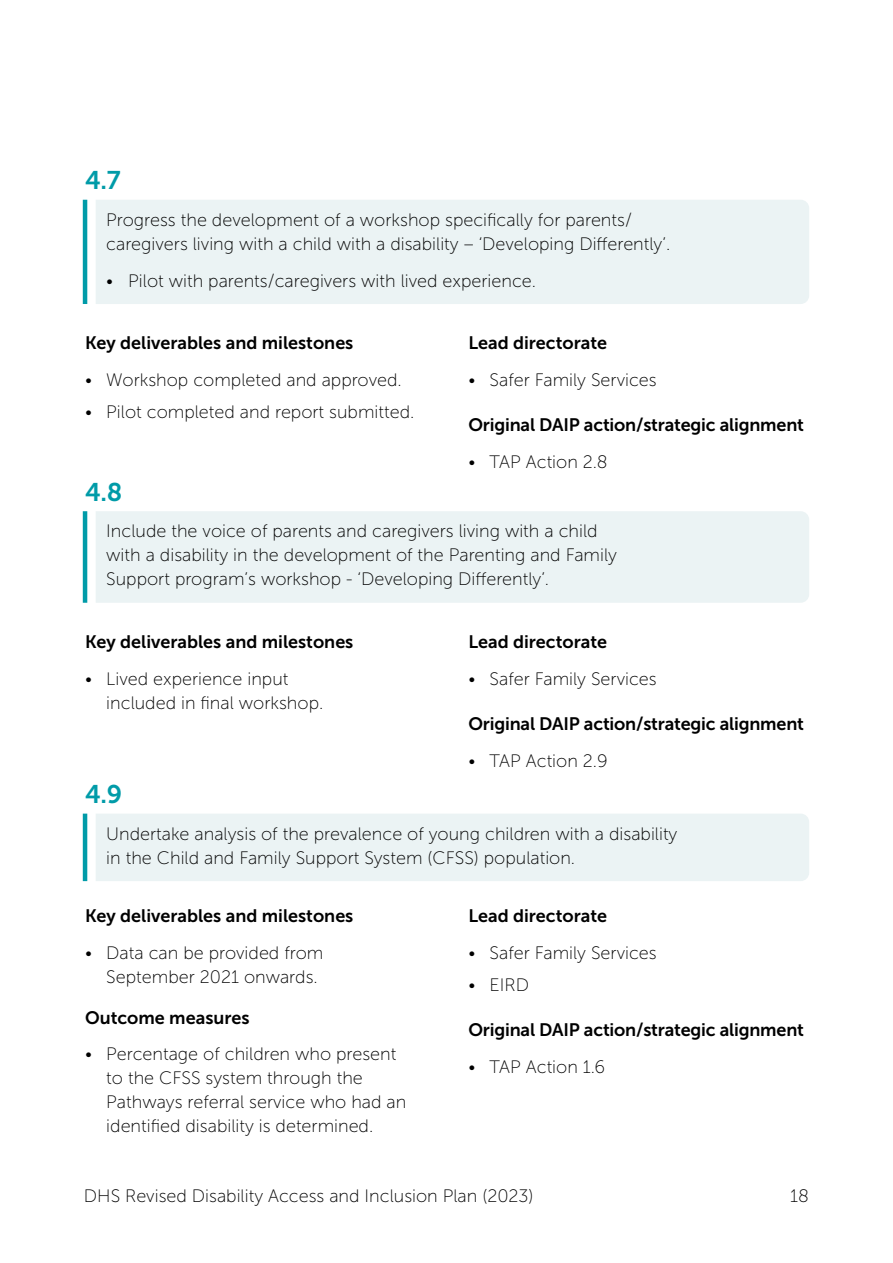
<style>
.page{position:relative;width:893px;height:1263px;background:#fff}
.page>*{position:absolute;margin:0;border:0;box-sizing:border-box;transform-origin:0 0}
.t1{font:25.5px "Museo Sans 700";color:#009ba8}
.t2{font:18px/24px "Museo Sans 100";color:#000}
.t3{font:18px "Museo Sans 700";color:#000}
</style>
<div class="page">
<div style="left:96px;top:200px;width:713px;height:104px;background:#ebf3f4"></div>
<hr style="left:83px;top:200px;width:4px;height:104px;background:#009ba8">
<div style="left:96px;top:511px;width:713px;height:92px;background:#ebf3f4"></div>
<hr style="left:83px;top:511px;width:4px;height:92px;background:#009ba8">
<div style="left:96px;top:814px;width:713px;height:67px;background:#ebf3f4"></div>
<hr style="left:83px;top:814px;width:4px;height:67px;background:#009ba8">
<p class="t1" style="left:85px;top:166px;width:37px">4.7</p>
<p class="t2" style="left:106px;top:208px;width:565px">Progress the development of a workshop specifically for parents/ caregivers living with a child with a disability – ‘Developing Differently’.</p>
<p class="t2" style="left:106px;top:269px;width:431px">• Pilot with parents/caregivers with lived experience.</p>
<p class="t3" style="left:85px;top:333px;width:270px">Key deliverables and milestones</p>
<p class="t2" style="left:85px;top:368px;width:318px">• Workshop completed and approved.</p>
<p class="t2" style="left:85px;top:400px;width:331px">• Pilot completed and report submitted.</p>
<p class="t3" style="left:468px;top:333px;width:140px">Lead directorate</p>
<p class="t2" style="left:468px;top:368px;width:190px">• Safer Family Services</p>
<p class="t3" style="left:468px;top:415px;width:337px">Original DAIP action/strategic alignment</p>
<p class="t2" style="left:468px;top:450px;width:141px">• TAP Action 2.8</p>
<p class="t1" style="left:85px;top:478px;width:39px">4.8</p>
<p class="t2" style="left:106px;top:519px;width:512px">Include the voice of parents and caregivers living with a child with a disability in the development of the Parenting and Family<br>Support program’s workshop - ‘Developing Differently’.</p>
<p class="t3" style="left:85px;top:631px;width:270px">Key deliverables and milestones</p>
<p class="t2" style="left:106px;top:666px;width:219px;text-indent:-21px">• Lived experience input included in final workshop.</p>
<p class="t3" style="left:468px;top:631px;width:140px">Lead directorate</p>
<p class="t2" style="left:468px;top:666px;width:190px">• Safer Family Services</p>
<p class="t3" style="left:468px;top:713px;width:337px">Original DAIP action/strategic alignment</p>
<p class="t2" style="left:468px;top:748px;width:141px">• TAP Action 2.9</p>
<p class="t1" style="left:85px;top:780px;width:39px">4.9</p>
<p class="t2" style="left:106px;top:822px;width:573px">Undertake analysis of the prevalence of young children with a disability in the Child and Family Support System (CFSS) population.</p>
<p class="t3" style="left:85px;top:906px;width:270px">Key deliverables and milestones</p>
<p class="t2" style="left:106px;top:941px;width:219px;text-indent:-21px">• Data can be provided from<br>September 2021 onwards.</p>
<p class="t3" style="left:85px;top:1007px;width:166px">Outcome measures</p>
<p class="t2" style="left:106px;top:1042px;width:302px;text-indent:-21px">• Percentage of children who present to the CFSS system through the Pathways referral service who had an identified disability is determined.</p>
<p class="t3" style="left:468px;top:906px;width:140px">Lead directorate</p>
<p class="t2" style="left:468px;top:941px;width:190px">• Safer Family Services</p>
<p class="t2" style="left:468px;top:973px;width:62px">• EIRD</p>
<p class="t3" style="left:468px;top:1020px;width:337px">Original DAIP action/strategic alignment</p>
<p class="t2" style="left:468px;top:1055px;width:138px">• TAP Action 1.6</p>
<p class="t2" style="left:84px;top:1184px;width:451px">DHS Revised Disability Access and Inclusion Plan (2023)</p>
<p class="t2" style="left:790px;top:1184px;width:20px">18</p>
</div>
